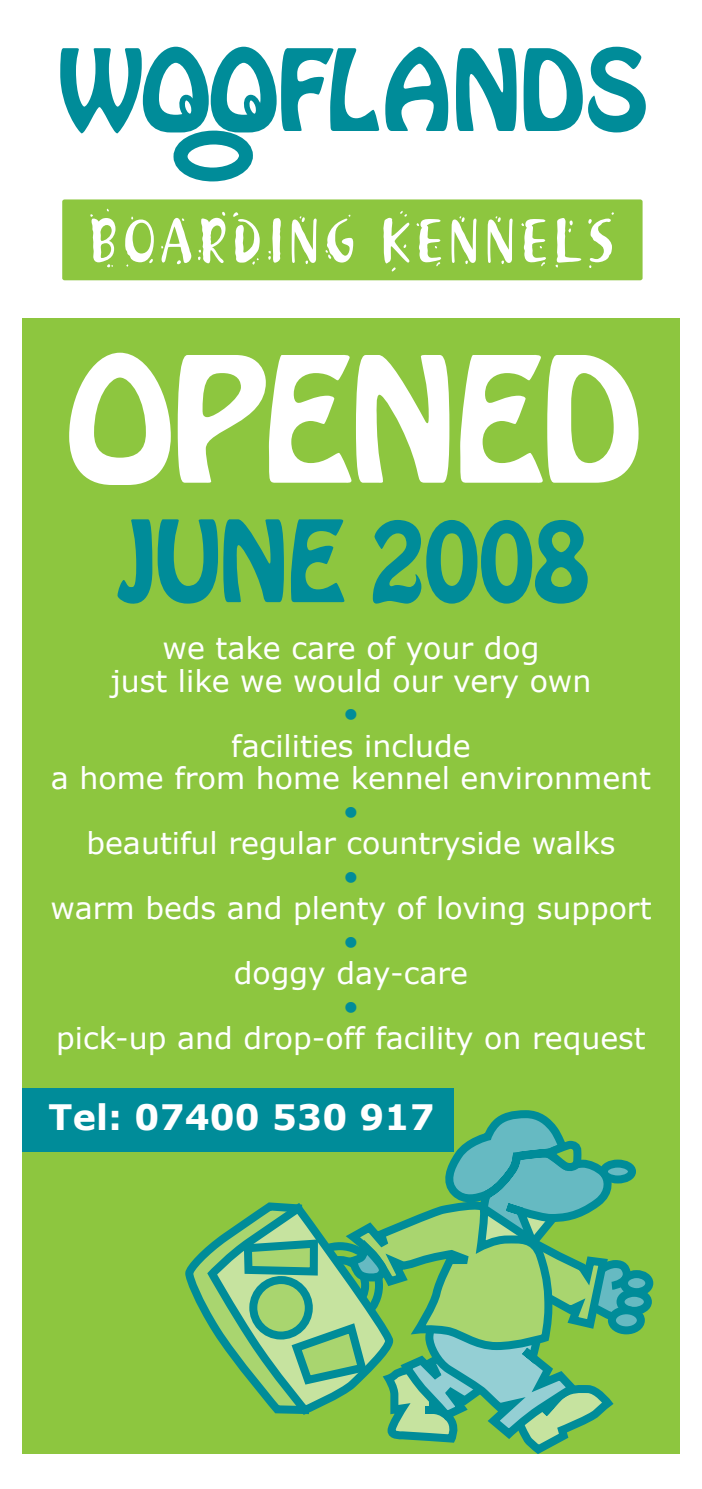
<style>
.page{position:relative;width:702px;height:1489px;background:#fff}
.page>*{position:absolute;margin:0;border:0;box-sizing:border-box;transform-origin:0 0}
.t1{font:153.5px "Hobo Std";letter-spacing:-.03em;color:#fff}
.t2{font:99.5px "Hobo Std";letter-spacing:-.03em;color:#008c99}
.t3{font:62.25px "Khaki Std 2";letter-spacing:.1em;color:#fff;scale:.88 1}
.t4{font:700 35px "Verdana";letter-spacing:.005em;color:#fff}
.t5{font:30px/32.5px "Verdana";color:#fff;text-align:center}
.t6{font:30px "Verdana";color:#008c99}
</style>
<div class="page">
<div style="left:0;top:3px;width:702px;height:1450px;background:#8dc63f"></div>
<div style="left:0;top:0;width:702px;height:317px;background:#fff"></div>
<div style="left:62px;top:199px;width:580px;height:81px;background:#8dc63f;border-radius:2px"></div>
<svg style="left:179px;top:94px;width:18px;height:26px"></svg>
<svg style="left:243px;top:94px;width:19px;height:26px"></svg>
<div style="left:173px;top:130px;width:80px;height:52px;border:14px solid #008c99;border-radius:50%"></div>
<svg style="left:624px;top:1273px;width:25px;height:18px"></svg>
<div style="left:620px;top:1269px;width:33px;height:26px;border:8px solid #008c99;border-radius:50%"></div>
<svg style="left:620px;top:1292px;width:28px;height:18px"></svg>
<div style="left:616px;top:1288px;width:35px;height:26px;border:8px solid #008c99;border-radius:50%"></div>
<div style="left:608px;top:1306px;width:36px;height:28px;border:8px solid #008c99;border-radius:50%"></div>
<svg style="left:185px;top:1110px;width:455px;height:343px"></svg>
<svg style="left:253px;top:1279px;width:56px;height:56px;background:#90ca75"></svg>
<div style="left:249px;top:1275px;width:64px;height:64px;border:8px solid #008c99;border-radius:50%"></div>
<div style="left:21px;top:1088px;width:433px;height:64px;background:#008c99"></div>
<div style="left:0;top:298px;width:21px;height:1190px;background:#fff"></div>
<div style="left:680px;top:298px;width:22px;height:1190px;background:#fff"></div>
<h2 class="t2" style="left:59px;top:21px;width:592px">WOOFLANDS</h2>
<h3 class="t3" style="left:88px;top:204px;width:599px">BOARDING KENNELS</h3>
<h1 class="t1" style="left:65px;top:313px;width:578px">OPENED</h1>
<h2 class="t2" style="left:117px;top:492px;width:474px">JUNE 2008</h2>
<p class="t5" style="left:110px;top:631px;width:482px">we take care of your dog<br>just like we would our very own</p>
<p class="t6" style="left:343px;top:692px;width:18px">•</p>
<p class="t5" style="left:51px;top:729px;width:601px">facilities include<br>a home from home kennel environment</p>
<p class="t6" style="left:343px;top:790px;width:18px">•</p>
<p class="t5" style="left:86px;top:826px;width:530px">beautiful regular countryside walks</p>
<p class="t6" style="left:343px;top:855px;width:18px">•</p>
<p class="t5" style="left:50px;top:891px;width:602px">warm beds and plenty of loving support</p>
<p class="t6" style="left:343px;top:920px;width:18px">•</p>
<p class="t5" style="left:234px;top:956px;width:236px">doggy day-care</p>
<p class="t6" style="left:343px;top:985px;width:18px">•</p>
<p class="t5" style="left:56px;top:1021px;width:591px">pick-up and drop-off facility on request</p>
<p class="t4" style="left:49px;top:1091px;width:387px">Tel: 07400 530 917</p>
</div>
